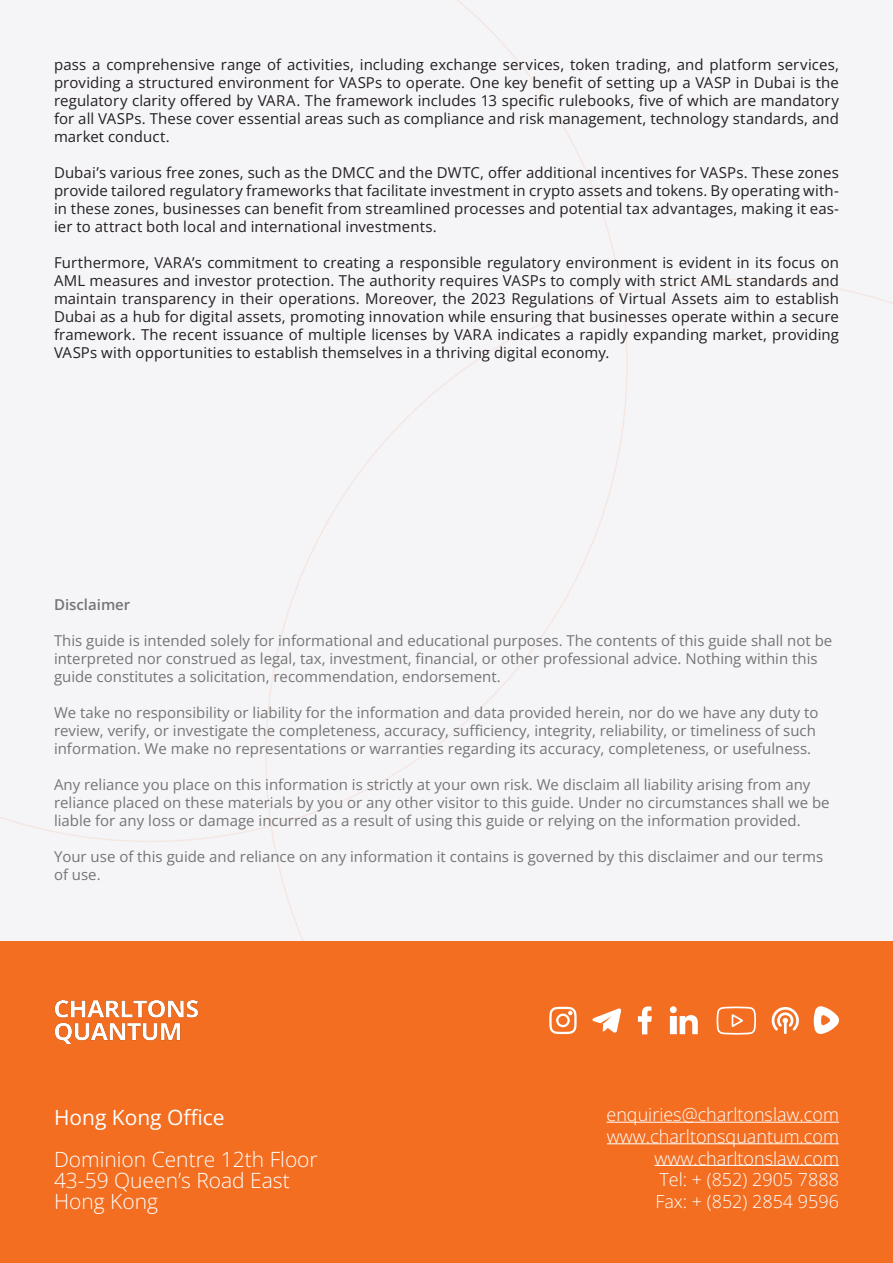
<style>
.page{position:relative;width:893px;height:1263px;background:#f5f4f7}
.page>*{position:absolute;margin:0;border:0;box-sizing:border-box;transform-origin:0 0}
.t1{font:300 21px/21px "Open Sans";color:#fff}
.t2{font:21px "Open Sans";color:#fff}
.t3{font:300 18px/21.6px "Open Sans";color:#fff;text-align:right}
.Newsletter_Body{font:15px/18px "Open Sans";letter-spacing:.005em;color:#231f20;text-align:justify}
.t4{font:15px/18px "Open Sans";color:#767575}
.t5{font:600 15px "Open Sans";color:#767575}
</style>
<div class="page">
<svg style="left:265px;top:278px;width:628px;height:664px"></svg>
<div style="left:0;top:942px;width:893px;height:321px;background:#f36e21"></div>
<hr style="left:606px;top:1122px;width:233px;height:1px;background:#fff">
<hr style="left:607px;top:1143px;width:232px;height:1px;background:#fff">
<hr style="left:654px;top:1165px;width:185px;height:1px;background:#fff">
<img style="left:54px;top:1000px;width:145px;height:43px">
<svg style="left:638px;top:1006px;width:14px;height:28px"></svg>
<svg style="left:549px;top:1006px;width:28px;height:29px"></svg>
<svg style="left:670px;top:1006px;width:28px;height:28px"></svg>
<svg style="left:716px;top:1006px;width:40px;height:29px"></svg>
<svg style="left:771px;top:1007px;width:28px;height:28px"></svg>
<svg style="left:814px;top:1006px;width:25px;height:28px"></svg>
<svg style="left:592px;top:1008px;width:29px;height:25px"></svg>
<p class="Newsletter_Body" style="left:54px;top:55px;width:786px">pass a comprehensive range of activities, including exchange services, token trading, and platform services, providing a structured environment for VASPs to operate. One key benefit of setting up a VASP in Dubai is the regulatory clarity offered by VARA. The framework includes 13 specific rulebooks, five of which are mandatory for all VASPs. These cover essential areas such as compliance and risk management, technology standards, and market conduct.</p>
<p class="Newsletter_Body" style="left:54px;top:163px;width:786px">Dubai’s various free zones, such as the DMCC and the DWTC, offer additional incentives for VASPs. These zones provide tailored regulatory frameworks that facilitate investment in crypto assets and tokens. By operating with&shy;in these zones, businesses can benefit from streamlined processes and potential tax advantages, making it eas&shy;ier to attract both local and international investments.</p>
<p class="Newsletter_Body" style="left:54px;top:253px;width:786px">Furthermore, VARA’s commitment to creating a responsible regulatory environment is evident in its focus on AML measures and investor protection. The authority requires VASPs to comply with strict AML standards and maintain transparency in their operations. Moreover, the 2023 Regulations of Virtual Assets aim to establish Dubai as a hub for digital assets, promoting innovation while ensuring that businesses operate within a secure framework. The recent issuance of multiple licenses by VARA indicates a rapidly expanding market, providing VASPs with opportunities to establish themselves in a thriving digital economy.</p>
<p class="t5" style="left:54px;top:594px;width:78px">Disclaimer</p>
<p class="t4" style="left:54px;top:631px;width:780px">This guide is intended solely for informational and educational purposes. The contents of this guide shall not be interpreted nor construed as legal, tax, investment, financial, or other professional advice. Nothing within this guide constitutes a solicitation, recommendation, endorsement.</p>
<p class="t4" style="left:54px;top:703px;width:766px">We take no responsibility or liability for the information and data provided herein, nor do we have any duty to review, verify, or investigate the completeness, accuracy, sufficiency, integrity, reliability, or timeliness of such information. We make no representations or warranties regarding its accuracy, completeness, or usefulness.</p>
<p class="t4" style="left:54px;top:775px;width:777px">Any reliance you place on this information is strictly at your own risk. We disclaim all liability arising from any reliance placed on these materials by you or any other visitor to this guide. Under no circumstances shall we be liable for any loss or damage incurred as a result of using this guide or relying on the information provided.</p>
<p class="t4" style="left:54px;top:847px;width:771px">Your use of this guide and reliance on any information it contains is governed by this disclaimer and our terms of use.</p>
<h1 class="t2" style="left:54px;top:1102px;width:172px">Hong Kong Office</h1>
<h1 class="t1" style="left:54px;top:1148px;width:265px">Dominion Centre 12th Floor<br>43-59 Queen’s Road East<br>Hong Kong</h1>
<p class="t3" style="left:606px;top:1103px;width:234px">enquiries@charltonslaw.com www.charltonsquantum.com www.charltonslaw.com<br>Tel: + (852) 2905 7888<br>Fax: + (852) 2854 9596</p>
</div>
